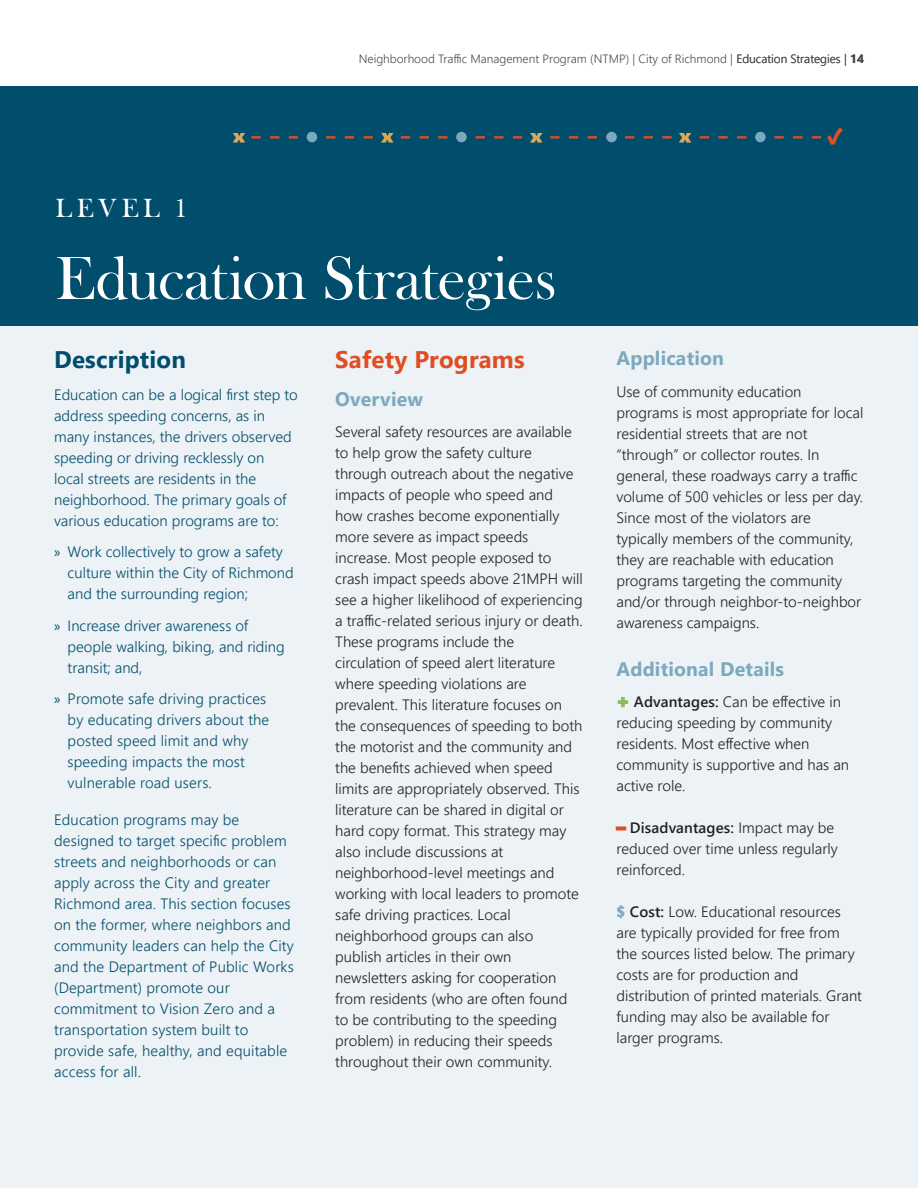
<style>
.page{position:relative;width:918px;height:1188px;background:#fff}
.page>*{position:absolute;margin:0;border:0;box-sizing:border-box;transform-origin:0 0}
.Strategies_Heading{font:63px "Bask Old Face";letter-spacing:-.005em;color:#fff}
.Level_Heading{font:27px "Bask Old Face";letter-spacing:.18em;color:#fff}
.Heading_2{font:700 24px "Segoe UI";letter-spacing:.01em;color:#e04d23}
.Heading_2-2{font:700 24px "Segoe UI";letter-spacing:.01em;color:#004d6c}
.Heading_3{font:700 19.5px "Segoe UI";letter-spacing:.01em;color:#7da9be}
.Body_Text{font:300 15px/21px "Segoe UI";color:#231f20}
.Body_Text-2{font:300 15px/21px "Segoe UI";letter-spacing:.01em;color:#004d6c}
.t1{font:300 12px "Segoe UI";color:#4b4c4d}
.s1{font-weight:700}
.s2{font-family:"Myriad Pro";font-weight:400}
.s3{font-family:"Segoe UI Black";font-weight:400;font-size:18px;color:#8cba61}
.s4{font-weight:600}
.s5{font-family:"Segoe UI Black";font-weight:400;font-size:18px;color:#e04d23}
.s6{font-family:"Segoe UI Black";font-weight:400;color:#7da9be}
</style>
<div class="page">
<div style="left:0;top:326px;width:918px;height:862px;background:#ecf2f5"></div>
<div style="left:0;top:86px;width:918px;height:240px;background:#004d6c"></div>
<svg style="left:233px;top:127px;width:610px;height:18px"></svg>
<p class="t1" style="left:359px;top:48px;width:507px">Neighborhood Traffic Management Program (NTMP) | City of Richmond | Education Strategies | <span class="s1">14</span></p>
<p class="Level_Heading" style="left:56px;top:193px;width:134px">LEVEL 1</p>
<p class="Strategies_Heading" style="left:56px;top:244px;width:503px">Education Strategies</p>
<p class="Heading_2-2" style="left:54px;top:337px;width:133px">Description</p>
<p class="Body_Text-2" style="left:54px;top:383px;width:245px">Education can be a logical first step to address speeding concerns, as in many instances, the drivers observed speeding or driving recklessly on<br>local streets are residents in the neighborhood. The primary goals of various education programs are to:</p>
<p class="Body_Text-2" style="left:68px;top:540px;width:228px;text-indent:-14px"><span class="s2">»</span> Work collectively to grow a safety culture within the City of Richmond and the surrounding region;</p>
<p class="Body_Text-2" style="left:68px;top:614px;width:219px;text-indent:-14px"><span class="s2">»</span> Increase driver awareness of people walking, biking, and riding transit; and,</p>
<p class="Body_Text-2" style="left:68px;top:687px;width:203px;text-indent:-14px"><span class="s2">»</span> Promote safe driving practices by educating drivers about the posted speed limit and why speeding impacts the most vulnerable road users.</p>
<p class="Body_Text-2" style="left:54px;top:808px;width:241px">Education programs may be designed to target specific problem streets and neighborhoods or can apply across the City and greater<br>Richmond area. This section focuses on the former, where neighbors and community leaders can help the City and the Department of Public Works (Department) promote our commitment to Vision Zero and a transportation system built to provide safe, healthy, and equitable access for all.</p>
<p class="Heading_2" style="left:335px;top:337px;width:191px">Safety Programs</p>
<p class="Heading_3" style="left:335px;top:381px;width:89px">Overview</p>
<p class="Body_Text" style="left:335px;top:420px;width:249px">Several safety resources are available to help grow the safety culture through outreach about the negative impacts of people who speed and how crashes become exponentially more severe as impact speeds increase. Most people exposed to crash impact speeds above 21MPH will see a higher likelihood of experiencing a traffic-related serious injury or death.<br>These programs include the circulation of speed alert literature where speeding violations are prevalent. This literature focuses on the consequences of speeding to both the motorist and the community and the benefits achieved when speed limits are appropriately observed. This literature can be shared in digital or hard copy format. This strategy may also include discussions at neighborhood-level meetings and working with local leaders to promote safe driving practices. Local neighborhood groups can also publish articles in their own newsletters asking for cooperation from residents (who are often found to be contributing to the speeding problem) in reducing their speeds throughout their own community.</p>
<p class="Heading_3" style="left:616px;top:340px;width:109px">Application</p>
<p class="Body_Text" style="left:616px;top:379px;width:248px">Use of community education programs is most appropriate for local residential streets that are not “through” or collector routes. In general, these roadways carry a traffic volume of 500 vehicles or less per day.<br>Since most of the violators are typically members of the community, they are reachable with education programs targeting the community and/or through neighbor-to-neighbor awareness campaigns.</p>
<p class="Heading_3" style="left:616px;top:650px;width:169px">Additional Details</p>
<p class="Body_Text" style="left:616px;top:690px;width:234px"><span class="s3">+</span> <span class="s4">Advantages:</span> Can be effective in reducing speeding by community residents. Most effective when community is supportive and has an active role.</p>
<p class="Body_Text" style="left:616px;top:816px;width:223px"><span class="s5">–</span> <span class="s4">Disadvantages:</span> Impact may be reduced over time unless regularly reinforced.</p>
<p class="Body_Text" style="left:616px;top:900px;width:247px"><span class="s6">$</span> <span class="s4">Cost:</span> Low. Educational resources are typically provided for free from the sources listed below. The primary costs are for production and distribution of printed materials. Grant funding may also be available for larger programs.</p>
</div>
